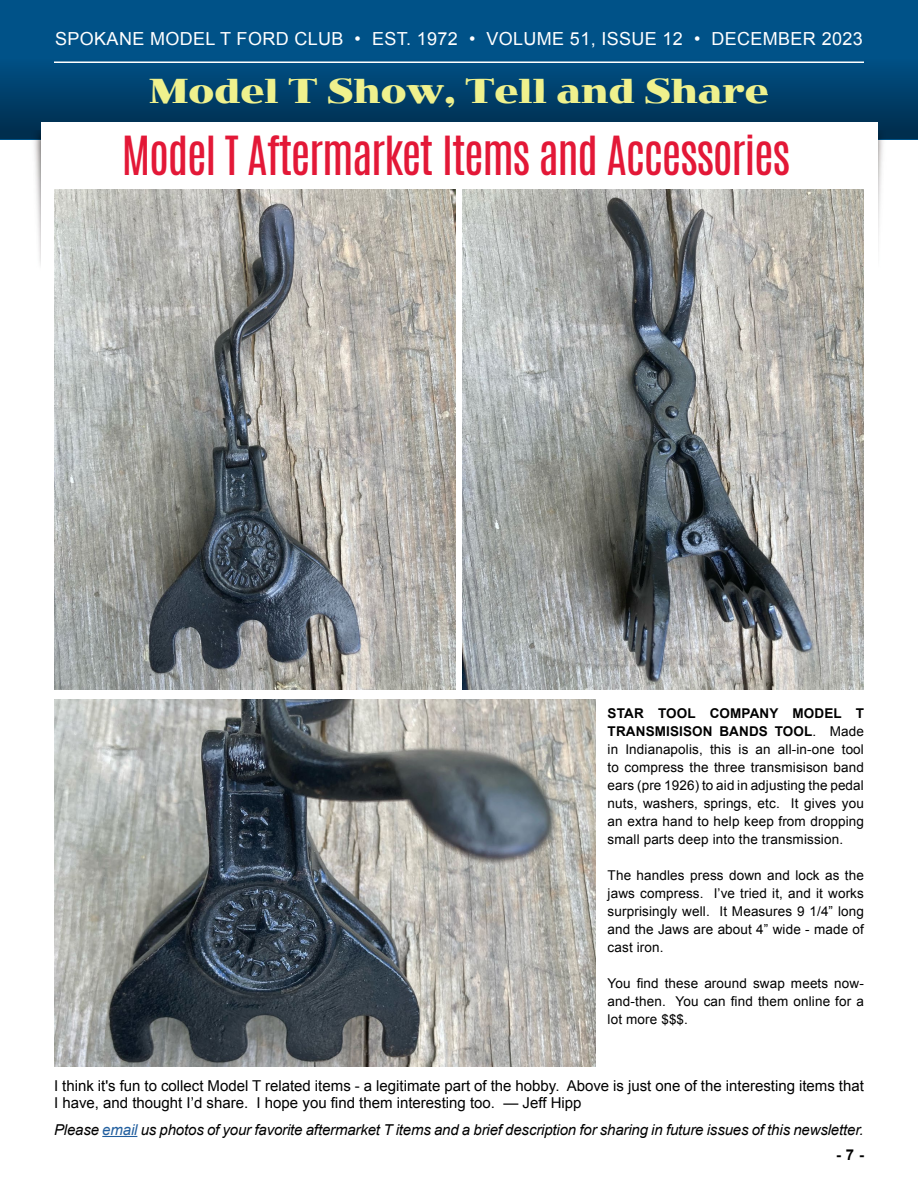
<style>
.page{position:relative;width:918px;height:1188px;background:#fff}
.page>*{position:absolute;margin:0;border:0;box-sizing:border-box;transform-origin:0 0}
.t1{font:45px "Antonio";letter-spacing:-.03em;color:#e31837}
.t2{font:700 36px "Jimbo";color:#eff18d}
.t3{font:18px "Arial";letter-spacing:.02em;color:#fff}
.t4{font:15px/16.5px "Arial";color:#000}
.t5{font:italic 15px "Arial";letter-spacing:-.01em;color:#000}
.t6{font:700 15px "Arial";color:#000}
.t7{font:13.5px/18px "Arial";letter-spacing:.01em;color:#000;text-align:justify}
.s1{font-weight:700}
.s2{color:#215e9e}
</style>
<div class="page">
<div style="left:0;top:0;width:918px;height:139px;background:#005288"></div>
<div style="left:0;top:53px;width:918px;height:85px;background:linear-gradient(to bottom,#0a5a8f,#002848)"></div>
<img style="left:19px;top:131px;width:22px;height:134px">
<img style="left:878px;top:131px;width:20px;height:112px">
<div style="left:41px;top:122px;width:837px;height:213px;background:#fff"></div>
<hr style="left:54px;top:62px;width:810px;height:1px;background:#fff">
<hr style="left:102px;top:1136px;width:35px;height:1px;background:#215e9e">
<img style="left:54px;top:700px;width:541px;height:367px">
<img style="left:54px;top:190px;width:401px;height:499px">
<img style="left:463px;top:190px;width:401px;height:499px">
<h3 class="t3" style="left:55px;top:26px;width:809px">SPOKANE MODEL T FORD CLUB • EST. 1972 • VOLUME 51, ISSUE 12 • DECEMBER 2023</h3>
<h2 class="t2" style="left:149px;top:70px;width:621px">Model T Show, Tell and Share</h2>
<h1 class="t1" style="left:122px;top:123px;width:670px">Model T Aftermarket Items and Accessories</h1>
<p class="t7" style="left:608px;top:705px;width:258px"><span class="s1">STAR TOOL COMPANY MODEL T TRANSMISISON BANDS TOOL</span>. Made in Indianapolis, this is an all-in-one tool to compress the three transmisison band ears (pre 1926) to aid in adjusting the pedal nuts, washers, springs, etc. It gives you an extra hand to help keep from dropping small parts deep into the transmission.</p>
<p class="t7" style="left:608px;top:866px;width:258px">The handles press down and lock as the jaws compress. I’ve tried it, and it works surprisingly well. It Measures 9 1/4” long and the Jaws are about 4” wide - made of cast iron.</p>
<p class="t7" style="left:608px;top:974px;width:258px">You find these around swap meets now&shy;and-then. You can find them online for a lot more $$$.</p>
<p class="t4" style="left:54px;top:1078px;width:811px">I think it's fun to collect Model T related items - a legitimate part of the hobby. Above is just one of the interesting items that<br>I have, and thought I’d share. I hope you find them interesting too. — Jeff Hipp</p>
<p class="t5" style="left:54px;top:1120px;width:811px">Please <span class="s2">email</span> us photos of your favorite aftermarket T items and a brief description for sharing in future issues of this newsletter.</p>
<p class="t6" style="left:836px;top:1145px;width:29px">- 7 -</p>
</div>
